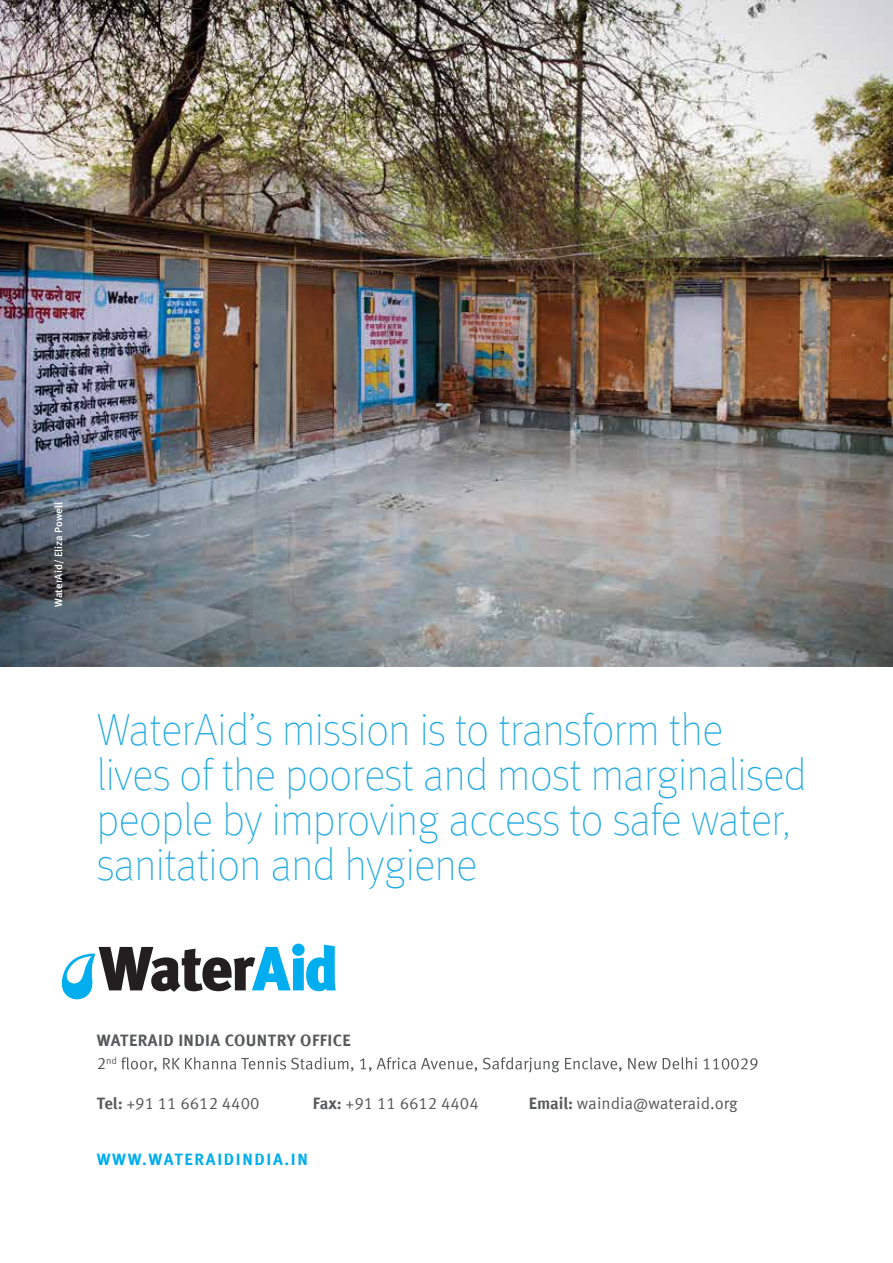
<style>
.page{position:relative;width:893px;height:1263px;background:#fff}
.page>*{position:absolute;margin:0;border:0;box-sizing:border-box;transform-origin:0 0}
.t1{font:100 45px/45px "Meta Offc";letter-spacing:-.01em;color:#25abe2}
.t2{font:16.5px "Meta Offc Norm";color:#58595b}
.t3{font:700 16.5px "Meta Offc";letter-spacing:.025em;color:#58595b}
.t4{font:700 16.5px "Meta Offc";letter-spacing:.1em;color:#00aeef}
.t5{font:500 10.5px "Meta Offc";letter-spacing:.005em;color:#fff}
.t6{font:9.6px "Meta Offc Norm";color:#58595b}
.s1{font-size:16.5px}
.s2{font-family:"Meta Offc";font-weight:700}
</style>
<div class="page">
<img style="left:0;top:0;width:893px;height:666px">
<svg style="left:61px;top:944px;width:275px;height:55px"></svg>
<svg style="left:121px;top:1057px;width:636px;height:15px"></svg>
<p class="t5" style="left:52px;top:607px;width:106px;rotate:-90deg">WaterAid/ Eliza Powell</p>
<p class="t1" style="left:97px;top:708px;width:711px">WaterAid’s mission is to transform the lives of the poorest and most marginalised people by improving access to safe water, sanitation and hygiene</p>
<p class="t3" style="left:97px;top:1030px;width:256px">WATERAID INDIA COUNTRY OFFICE</p>
<p class="t6" style="left:97px;top:1055px;width:22px"><span class="s1">2</span>nd</p>
<p class="t2" style="left:97px;top:1094px;width:164px"><span class="s2">Tel:</span> +91 11 6612 4400</p>
<p class="t2" style="left:313px;top:1094px;width:167px"><span class="s2">Fax:</span> +91 11 6612 4404</p>
<p class="t2" style="left:529px;top:1094px;width:210px"><span class="s2">Email:</span> waindia@wateraid.org</p>
<p class="t4" style="left:97px;top:1150px;width:213px">WWW.WATERAIDINDIA.IN</p>
</div>
